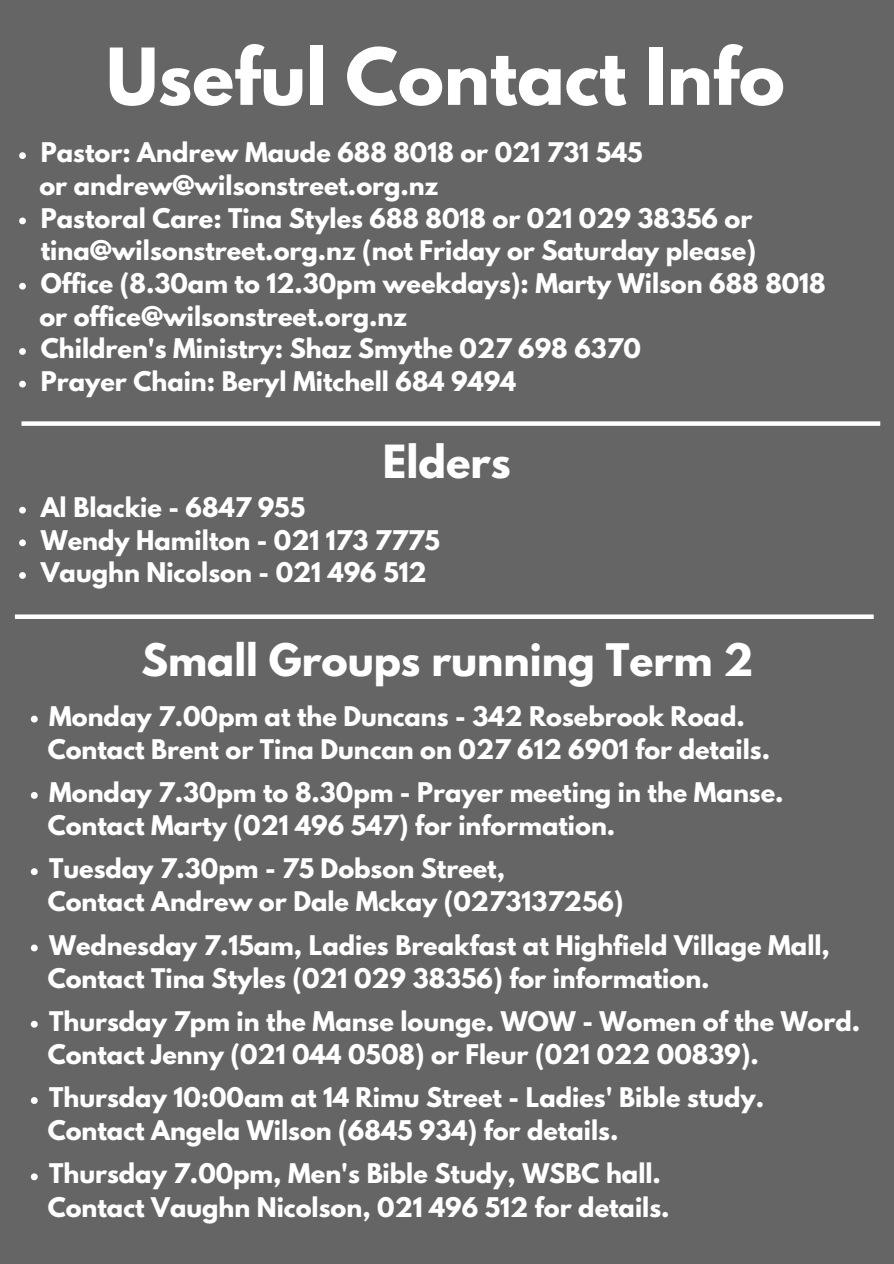
<style>
.page{position:relative;width:894px;height:1264px;background:#fff}
.page>*{position:absolute;margin:0;border:0;box-sizing:border-box;transform-origin:0 0}
.t1{font:700 69.45px "League Spartan";color:#fff}
.t2{font:700 40.5px "League Spartan";color:#fff}
.t3{font:700 39.75px "League Spartan";color:#fff}
.t4{font:700 24px/32.7px "League Spartan";color:#fff}
</style>
<div class="page">
<div style="left:0;top:0;width:893px;height:1263px;background:#656565"></div>
<svg style="left:19px;top:152px;width:7px;height:7px"></svg>
<svg style="left:19px;top:217px;width:7px;height:7px"></svg>
<svg style="left:19px;top:283px;width:7px;height:6px"></svg>
<svg style="left:19px;top:348px;width:7px;height:7px"></svg>
<svg style="left:19px;top:381px;width:7px;height:6px"></svg>
<svg style="left:19px;top:507px;width:7px;height:6px"></svg>
<svg style="left:19px;top:539px;width:7px;height:7px"></svg>
<svg style="left:19px;top:572px;width:7px;height:7px"></svg>
<svg style="left:31px;top:715px;width:7px;height:7px"></svg>
<svg style="left:31px;top:792px;width:7px;height:6px"></svg>
<svg style="left:31px;top:868px;width:7px;height:7px"></svg>
<svg style="left:31px;top:944px;width:7px;height:7px"></svg>
<svg style="left:31px;top:1020px;width:7px;height:7px"></svg>
<svg style="left:31px;top:1097px;width:7px;height:6px"></svg>
<svg style="left:31px;top:1173px;width:7px;height:7px"></svg>
<div style="left:15px;top:614px;width:858px;height:5px;background:#fff"></div>
<div style="left:21px;top:421px;width:859px;height:5px;background:#fff"></div>
<h1 class="t1" style="left:106px;top:22px;width:679px">Useful Contact Info</h1>
<p class="t4" style="left:39px;top:136px;width:787px">Pastor: Andrew Maude 688 8018 or 021 731 545<br>or andrew@wilsonstreet.org.nz<br>Pastoral Care: Tina Styles 688 8018 or 021 029 38356 or tina@wilsonstreet.org.nz (not Friday or Saturday please)<br>Office (8.30am to 12.30pm weekdays): Marty Wilson 688 8018 or office@wilsonstreet.org.nz<br>Children's Ministry: Shaz Smythe 027 698 6370<br>Prayer Chain: Beryl Mitchell 684 9494</p>
<h2 class="t2" style="left:383px;top:429px;width:129px">Elders</h2>
<p class="t4" style="left:41px;top:490px;width:400px">Al Blackie - 6847 955<br>Wendy Hamilton - 021 173 7775<br>Vaughn Nicolson - 021 496 512</p>
<h3 class="t3" style="left:141px;top:628px;width:613px">Small Groups running Term 2</h3>
<p class="t4" style="left:48px;top:699px;width:723px;line-height:33.2px">Monday 7.00pm at the Duncans - 342 Rosebrook Road.<br>Contact Brent or Tina Duncan on 027 612 6901 for details.</p>
<p class="t4" style="left:48px;top:775px;width:737px;line-height:33.2px">Monday 7.30pm to 8.30pm - Prayer meeting in the Manse.<br>Contact Marty (021 496 547) for information.</p>
<p class="t4" style="left:48px;top:851px;width:577px;line-height:33.2px">Tuesday 7.30pm - 75 Dobson Street,<br>Contact Andrew or Dale Mckay (0273137256)</p>
<p class="t4" style="left:48px;top:927px;width:783px;line-height:33.2px">Wednesday 7.15am, Ladies Breakfast at Highfield Village Mall,<br>Contact Tina Styles (021 029 38356) for information.</p>
<p class="t4" style="left:48px;top:1004px;width:813px;line-height:33.2px">Thursday 7pm in the Manse lounge. WOW - Women of the Word.<br>Contact Jenny (021 044 0508) or Fleur (021 022 00839).</p>
<p class="t4" style="left:48px;top:1080px;width:717px;line-height:33.2px">Thursday 10:00am at 14 Rimu Street - Ladies' Bible study.<br>Contact Angela Wilson (6845 934) for details.</p>
<p class="t4" style="left:48px;top:1156px;width:623px;line-height:33.2px">Thursday 7.00pm, Men's Bible Study, WSBC hall.<br>Contact Vaughn Nicolson, 021 496 512 for details.</p>
</div>
